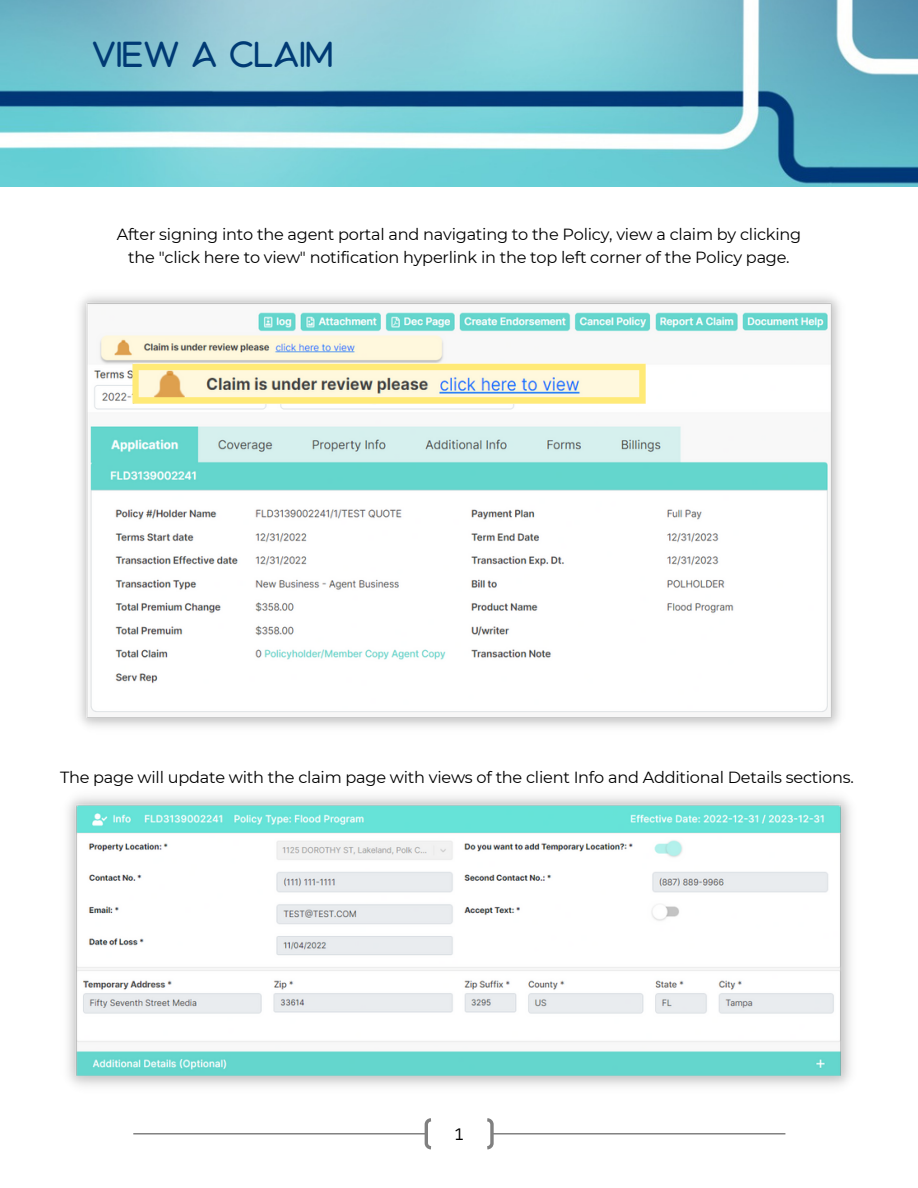
<style>
.page{position:relative;width:918px;height:1188px;background:#fff}
.page>*{position:absolute;margin:0;border:0;box-sizing:border-box;transform-origin:0 0}
.t1{font:32.25px "Aquatico";color:#003a74}
.t2{font:16.5px "IBM Plex Sans Cond";color:#000}
.t3{font:16.2px/22.5px "Montserrat";letter-spacing:-.015em;color:#000;text-align:center}
</style>
<div class="page">
<hr style="left:133px;top:1133px;width:652px;height:2px;background:#808080">
<svg style="left:423px;top:1118px;width:72px;height:32px"></svg>
<img style="left:0;top:0;width:918px;height:186px">
<img style="left:80px;top:296px;width:760px;height:431px">
<svg style="left:132px;top:364px;width:514px;height:40px;background:#ede4b1"></svg>
<img style="left:68px;top:796px;width:783px;height:290px">
<h1 class="t1" style="left:92px;top:34px;width:243px">VIEW A CLAIM</h1>
<p class="t3" style="left:117px;top:223px;width:686px">After signing into the agent portal and navigating to the Policy, view a claim by clicking the "click here to view" notification hyperlink in the top left corner of the Policy page.</p>
<p class="t3" style="left:60px;top:765px;width:795px">The page will update with the claim page with views of the client Info and Additional Details sections.</p>
<p class="t2" style="left:455px;top:1123px;width:10px">1</p>
</div>
